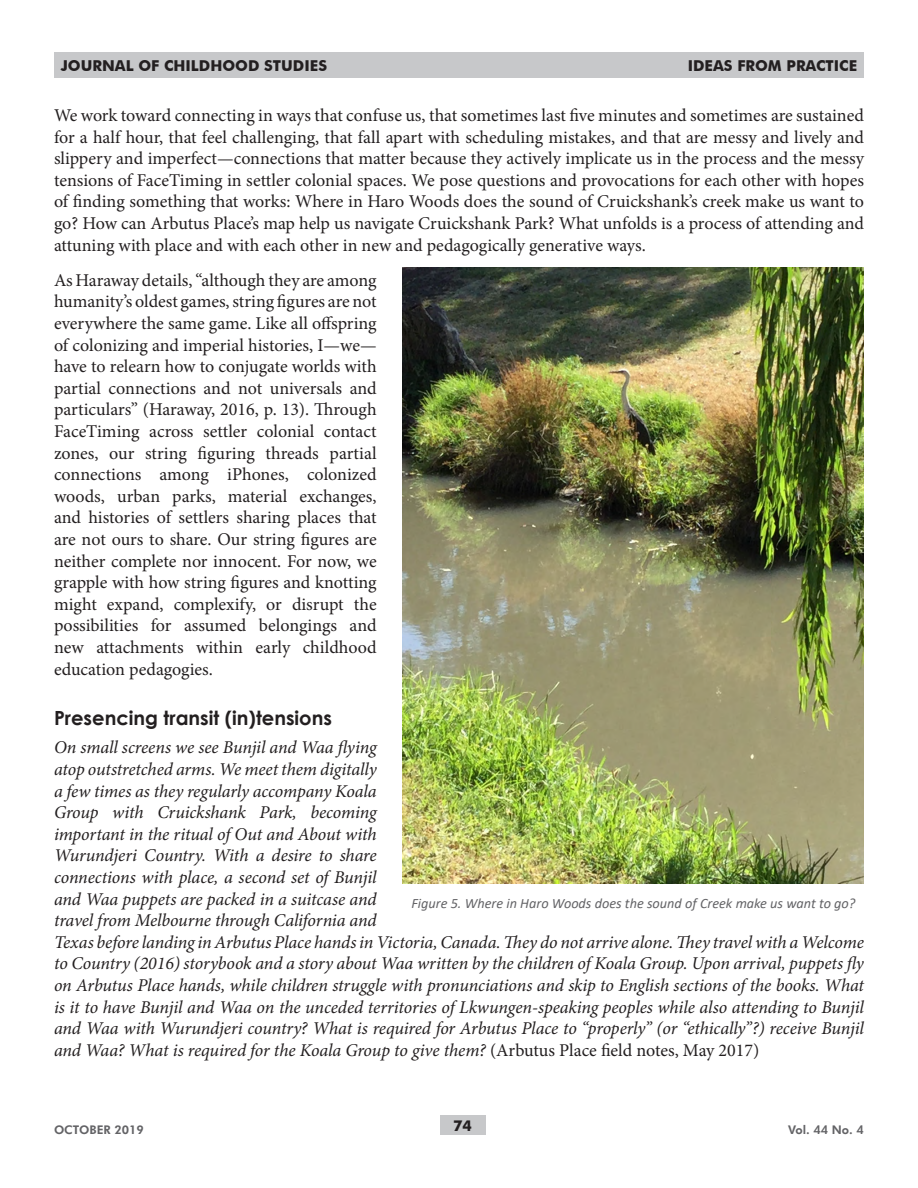
<style>
.page{position:relative;width:918px;height:1188px;background:#fff}
.page>*{position:absolute;margin:0;border:0;box-sizing:border-box;transform-origin:0 0}
.t1{font:700 19.5px "Century Gothic";color:#231f20}
.t2{font:18px/21.6px "Minion Pro";color:#231f20;text-align:justify}
.t3{font:italic 18px/21.6px "Minion Pro";letter-spacing:-.01em;color:#231f20}
.t4{font:700 15px "Futura BT";color:#231f20}
.t5{font:italic 14.25px "Calibri";color:#636366}
.t6{font:800 12px "Futura BT";color:#636366}
.s1{font-style:normal}
</style>
<div class="page">
<div style="left:440px;top:1116px;width:45px;height:19px;background:#c7c8ca"></div>
<div style="left:54px;top:52px;width:810px;height:26px;background:#c7c8ca"></div>
<img style="left:403px;top:268px;width:461px;height:615px">
<p class="t4" style="left:61px;top:57px;width:268px">JOURNAL OF CHILDHOOD STUDIES</p>
<p class="t4" style="left:688px;top:57px;width:171px">IDEAS FROM PRACTICE</p>
<p class="t2" style="left:54px;top:105px;width:812px">We work toward connecting in ways that confuse us, that sometimes last five minutes and sometimes are sustained for a half hour, that feel challenging, that fall apart with scheduling mistakes, and that are messy and lively and slippery and imperfect—connections that matter because they actively implicate us in the process and the messy tensions of FaceTiming in settler colonial spaces. We pose questions and provocations for each other with hopes of finding something that works: Where in Haro Woods does the sound of Cruickshank’s creek make us want to go? How can Arbutus Place’s map help us navigate Cruickshank Park? What unfolds is a process of attending and attuning with place and with each other in new and pedagogically generative ways.</p>
<p class="t2" style="left:54px;top:269px;width:324px">As Haraway details, “although they are among humanity’s oldest games, string figures are not everywhere the same game. Like all offspring of colonizing and imperial histories, I—we— have to relearn how to conjugate worlds with partial connections and not universals and particulars” (Haraway, 2016, p. 13). Through FaceTiming across settler colonial contact zones, our string figuring threads partial connections among iPhones, colonized woods, urban parks, material exchanges, and histories of settlers sharing places that are not ours to share. Our string figures are neither complete nor innocent. For now, we grapple with how string figures and knotting might expand, complexify, or disrupt the possibilities for assumed belongings and new attachments within early childhood education pedagogies.</p>
<p class="t1" style="left:54px;top:703px;width:280px">Presencing transit (in)tensions</p>
<p class="t3" style="left:54px;top:737px;width:812px">On small screens we see Bunjil and Waa flying<br>atop outstretched arms. We meet them digitally<br>a few times as they regularly accompany Koala<br>Group with Cruickshank Park, becoming<br>important in the ritual of Out and About with<br>Wurundjeri Country. With a desire to share<br>connections with place, a second set of Bunjil<br>and Waa puppets are packed in a suitcase and<br>travel from Melbourne through California and<br>Texas before landing in Arbutus Place hands in Victoria, Canada. They do not arrive alone. They travel with a Welcome to Country (2016) storybook and a story about Waa written by the children of Koala Group. Upon arrival, puppets fly on Arbutus Place hands, while children struggle with pronunciations and skip to English sections of the books. What is it to have Bunjil and Waa on the unceded territories of Lkwungen-speaking peoples while also attending to Bunjil and Waa with Wurundjeri country? What is required for Arbutus Place to “properly” (or “ethically”?) receive Bunjil and Waa? What is required for the Koala Group to give them? <span class="s1">(Arbutus Place field notes, May 2017)</span></p>
<p class="t5" style="left:411px;top:894px;width:446px">Figure 5. Where in Haro Woods does the sound of Creek make us want to go?</p>
<p class="t6" style="left:54px;top:1122px;width:91px">OCTOBER 2019</p>
<p class="t4" style="left:453px;top:1117px;width:20px">74</p>
<p class="t6" style="left:788px;top:1122px;width:77px">Vol. 44 No. 4</p>
</div>
